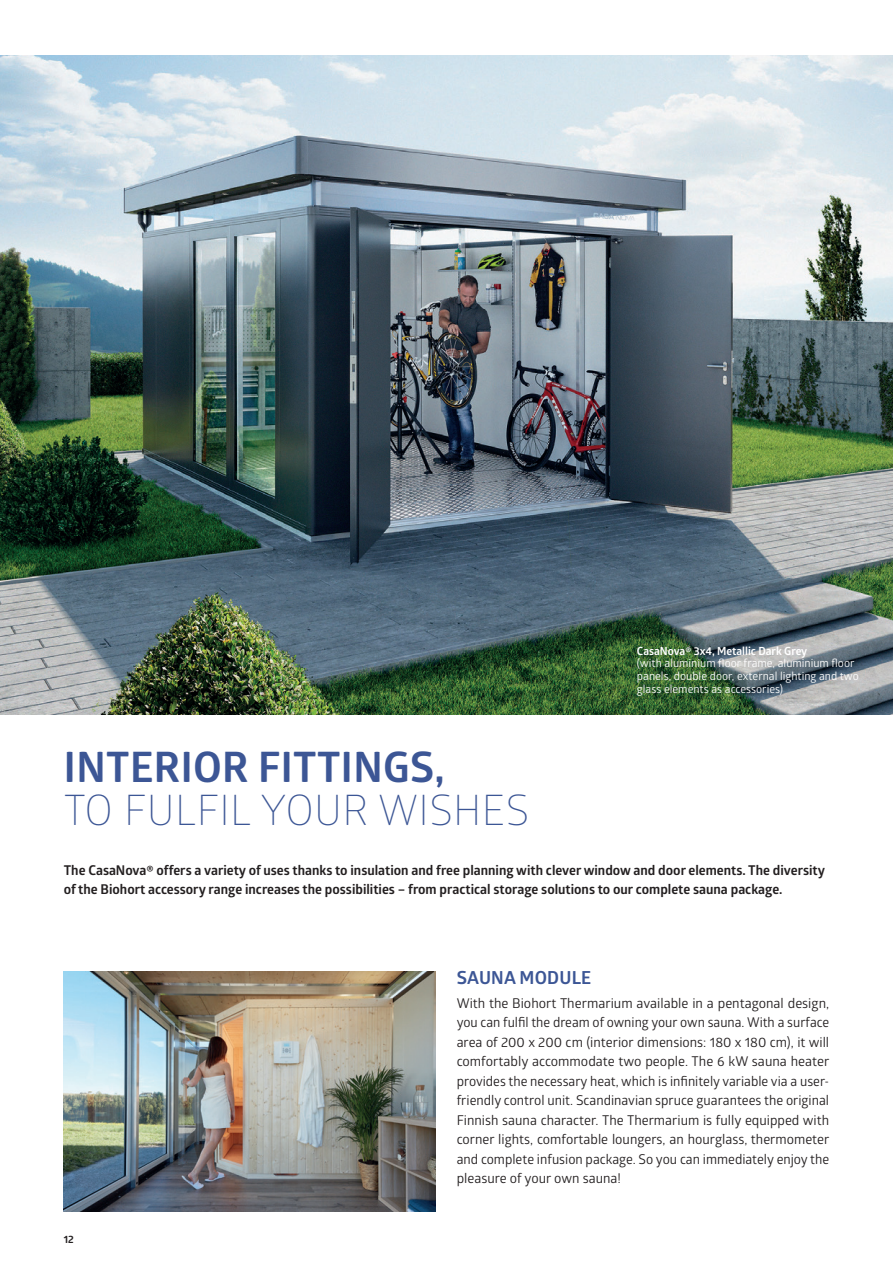
<style>
.page{position:relative;width:893px;height:1263px;background:#fff}
.page>*{position:absolute;margin:0;border:0;box-sizing:border-box;transform-origin:0 0}
.t1{font:300 42px "Glober";letter-spacing:.01em;color:#3c5695}
.t2{font:700 42px "Glober";letter-spacing:.01em;color:#3c5695}
.t3{font:700 18px "Glober";letter-spacing:.01em;color:#3c5695}
.t4{font:13.5px/19.5px "Glober";color:#231f20;text-align:justify}
.t5{font:700 13.5px/19.5px "Glober";color:#231f20}
.t6{font:11.25px/12.8px "Glober";color:#fff}
.t7{font:700 11.25px "Glober";color:#fff}
.t8{font:700 10.5px "Glober";color:#231f20}
</style>
<div class="page">
<img style="left:0;top:55px;width:893px;height:659px">
<img style="left:64px;top:971px;width:371px;height:241px">
<p class="t7" style="left:637px;top:642px;width:172px">CasaNova® 3x4, Metallic Dark Grey</p>
<p class="t6" style="left:637px;top:656px;width:223px">(with aluminium floor frame, aluminium floor panels, double door, external lighting and two glass elements as accessories)</p>
<h1 class="t2" style="left:64px;top:737px;width:382px">INTERIOR FITTINGS,</h1>
<h1 class="t1" style="left:64px;top:782px;width:467px">TO FULFIL YOUR WISHES</h1>
<p class="t5" style="left:64px;top:860px;width:763px">The CasaNova® offers a variety of uses thanks to insulation and free planning with clever window and door elements. The diversity of the Biohort accessory range increases the possibilities – from practical storage solutions to our complete sauna package.</p>
<p class="t8" style="left:64px;top:1232px;width:12px">12</p>
<h2 class="t3" style="left:457px;top:965px;width:136px">SAUNA MODULE</h2>
<p class="t4" style="left:457px;top:993px;width:374px">With the Biohort Thermarium available in a pentagonal design, you can fulfil the dream of owning your own sauna. With a surface area of 200 x 200 cm (interior dimensions: 180 x 180 cm), it will comfortably accommodate two people. The 6 kW sauna heater provides the necessary heat, which is infinitely variable via a user&shy;friendly control unit. Scandinavian spruce guarantees the original Finnish sauna character. The Thermarium is fully equipped with corner lights, comfortable loungers, an hourglass, thermometer and complete infusion package. So you can immediately enjoy the pleasure of your own sauna!</p>
</div>
